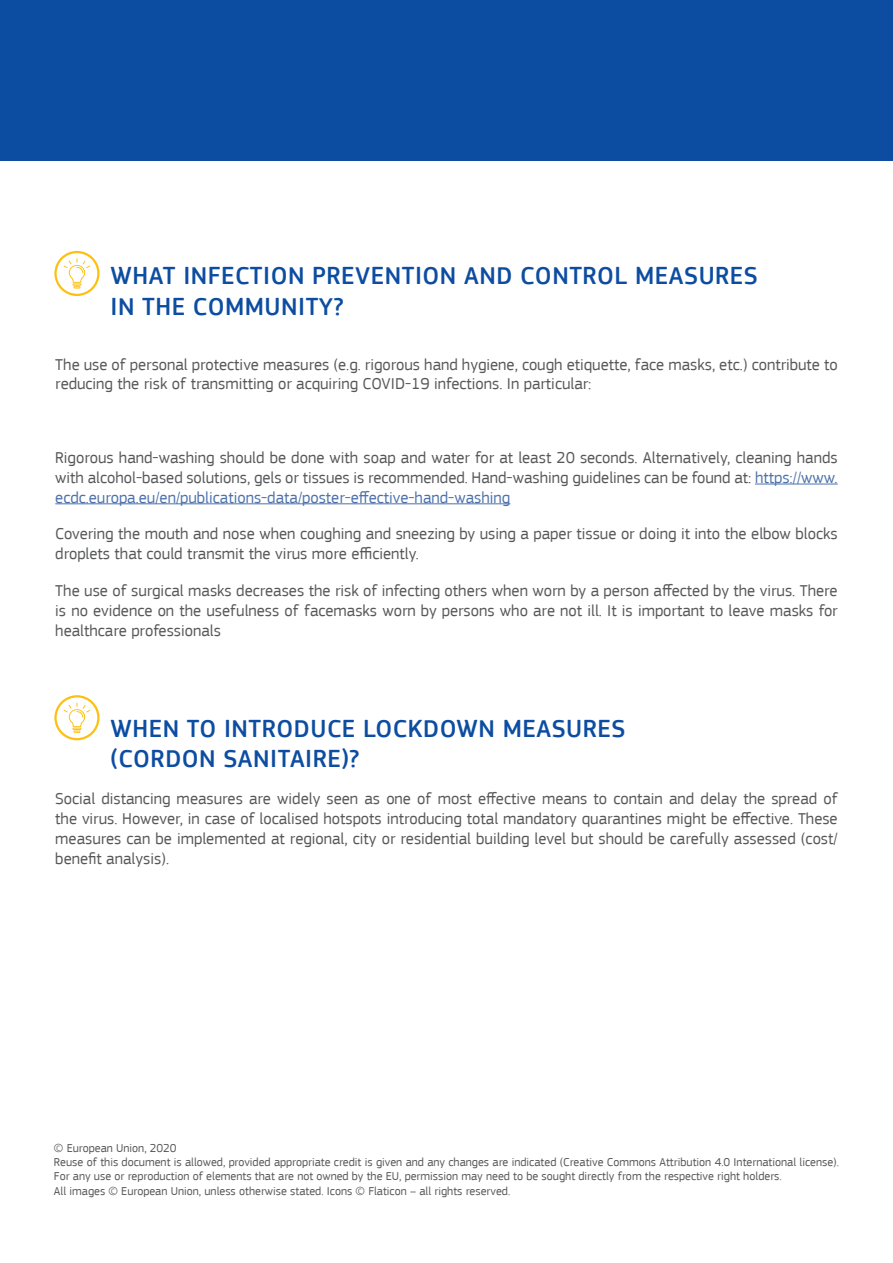
<style>
.page{position:relative;width:893px;height:1263px;background:#fff}
.page>*{position:absolute;margin:0;border:0;box-sizing:border-box;transform-origin:0 0}
.TITLE_H1{font:500 25.5px/30.6px "EC Square Sans Pro";letter-spacing:.02em;color:#0d4da1}
.Intro{font:16.5px/19.8px "EC Square Sans Pro";color:#57585a;text-align:justify}
.Disclaimer{font:12px/14.4px "EC Square Sans Pro";color:#57585a}
.s1{color:#4d72ac}
</style>
<div class="page">
<div style="left:0;top:0;width:893px;height:160px;background:#0d4da1"></div>
<hr style="left:755px;top:484px;width:83px;height:1px;background:#4d72ac">
<hr style="left:55px;top:503px;width:455px;height:1px;background:#4d72ac">
<div style="left:54px;top:251px;width:46px;height:45px;border:2px solid #fdc011;border-radius:50%"></div>
<svg style="left:64px;top:258px;width:26px;height:30px"></svg>
<div style="left:54px;top:695px;width:46px;height:45px;border:2px solid #fdc011;border-radius:50%"></div>
<svg style="left:64px;top:703px;width:26px;height:30px"></svg>
<p class="TITLE_H1" style="left:110px;top:261px;width:649px">WHAT INFECTION PREVENTION AND CONTROL MEASURES<br>IN THE COMMUNITY?</p>
<p class="Intro" style="left:55px;top:354px;width:784px">The use of personal protective measures (e.g. rigorous hand hygiene, cough etiquette, face masks, etc.) contribute to reducing the risk of transmitting or acquiring COVID-19 infections. In particular:</p>
<p class="Intro" style="left:55px;top:448px;width:784px">Rigorous hand-washing should be done with soap and water for at least 20 seconds. Alternatively, cleaning hands with alcohol-based solutions, gels or tissues is recommended. Hand-washing guidelines can be found at: <span class="s1">https://www. ecdc.europa.eu/en/publications-data/poster-effective-hand-washing</span></p>
<p class="Intro" style="left:55px;top:524px;width:784px">Covering the mouth and nose when coughing and sneezing by using a paper tissue or doing it into the elbow blocks droplets that could transmit the virus more efficiently.</p>
<p class="Intro" style="left:55px;top:581px;width:784px">The use of surgical masks decreases the risk of infecting others when worn by a person affected by the virus. There is no evidence on the usefulness of facemasks worn by persons who are not ill. It is important to leave masks for healthcare professionals</p>
<p class="TITLE_H1" style="left:110px;top:713px;width:517px">WHEN TO INTRODUCE LOCKDOWN MEASURES (CORDON SANITAIRE)?</p>
<p class="Intro" style="left:55px;top:789px;width:784px">Social distancing measures are widely seen as one of most effective means to contain and delay the spread of the virus. However, in case of localised hotspots introducing total mandatory quarantines might be effective. These measures can be implemented at regional, city or residential building level but should be carefully assessed (cost/ benefit analysis).</p>
<p class="Disclaimer" style="left:54px;top:1140px;width:124px">© European Union, 2020</p>
<p class="Disclaimer" style="left:54px;top:1155px;width:786px">Reuse of this document is allowed, provided appropriate credit is given and any changes are indicated (Creative Commons Attribution 4.0 International license).<br>For any use or reproduction of elements that are not owned by the EU, permission may need to be sought directly from the respective right holders.</p>
<p class="Disclaimer" style="left:54px;top:1184px;width:458px">All images © European Union, unless otherwise stated. Icons © Flaticon – all rights reserved.</p>
</div>
